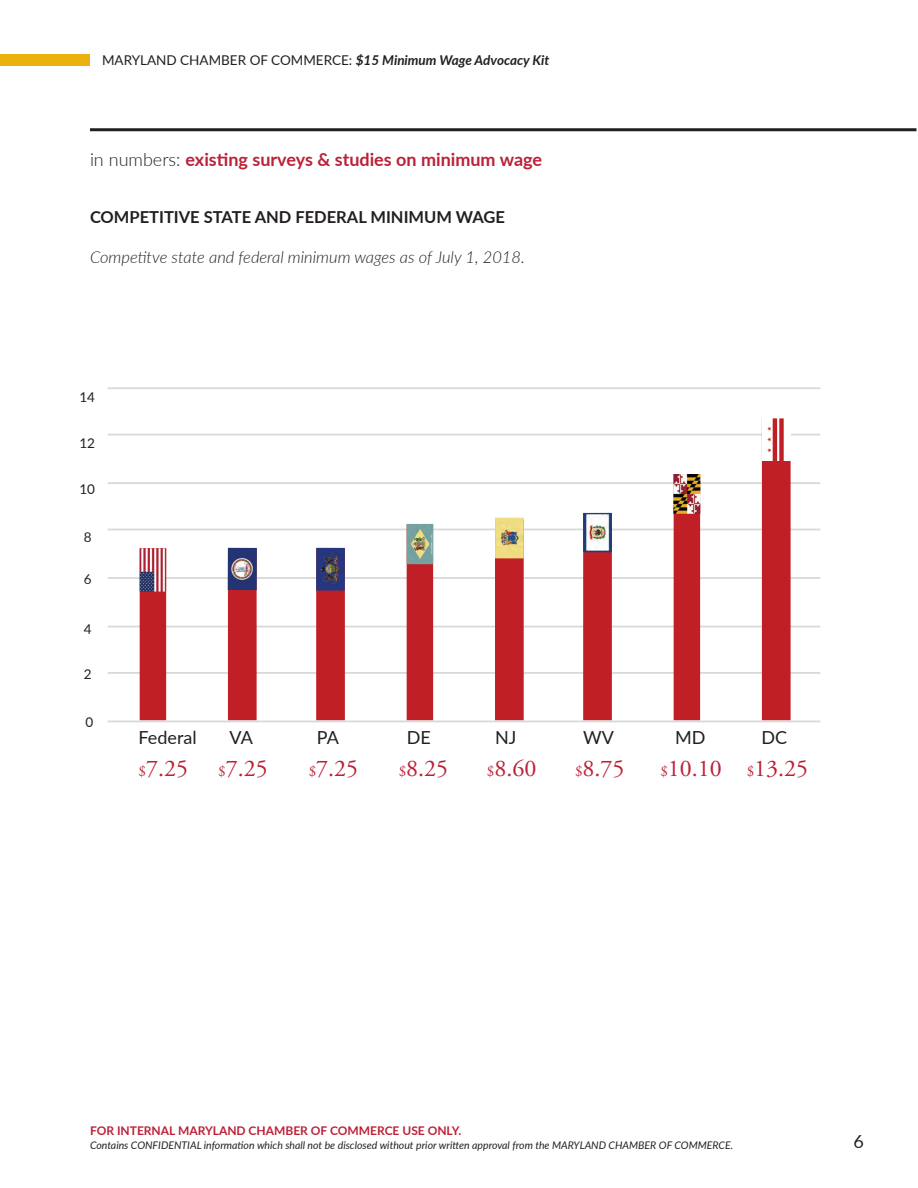
<style>
.page{position:relative;width:918px;height:1188px;background:#fff}
.page>*{position:absolute;margin:0;border:0;box-sizing:border-box;transform-origin:0 0}
.t1{font:24px "Adobe Garamond Pro";color:#bb2138}
.t2{font:700 18px "Lato";color:#bb2138}
.t3{font:18px "Lato";color:#231f20}
.t4{font:italic 300 16.5px "Lato";color:#231f20}
.t5{font:700 16.5px "Lato";color:#231f20}
.t6{font:13.5px "Lato";color:#231f20}
.t7{font:700 12px "Lato";color:#bb2138}
.t8{font:italic 10.5px "Lato";color:#231f20}
.s1{font-weight:700;font-style:italic}
.s2{font-weight:300;color:#231f20}
.s3{font-size:15px}
</style>
<div class="page">
<hr style="left:90px;top:128px;width:826px;height:3px;background:#231f20">
<div style="left:0;top:54px;width:90px;height:12px;background:#ebb10f"></div>
<hr style="left:108px;top:672px;width:712px;height:2px;background:#d9d9d8">
<hr style="left:108px;top:626px;width:712px;height:1px;background:#d9d9d8">
<hr style="left:108px;top:577px;width:712px;height:2px;background:#d9d9d8">
<hr style="left:108px;top:529px;width:712px;height:1px;background:#d9d9d8">
<hr style="left:108px;top:482px;width:712px;height:2px;background:#d9d9d8">
<hr style="left:108px;top:434px;width:712px;height:2px;background:#d9d9d8">
<hr style="left:108px;top:387px;width:712px;height:2px;background:#d9d9d8">
<svg style="left:140px;top:419px;width:651px;height:301px"></svg>
<img style="left:140px;top:548px;width:26px;height:44px">
<img style="left:228px;top:548px;width:29px;height:42px">
<img style="left:583px;top:513px;width:29px;height:39px">
<img style="left:316px;top:548px;width:29px;height:43px">
<img style="left:407px;top:524px;width:26px;height:40px">
<div style="left:762px;top:418px;width:29px;height:43px;background:#fff"></div>
<img style="left:767px;top:418px;width:17px;height:43px">
<img style="left:495px;top:518px;width:29px;height:40px">
<img style="left:673px;top:474px;width:27px;height:40px">
<hr style="left:108px;top:721px;width:712px;height:1px;background:#d9d9d8">
<p class="t6" style="left:102px;top:50px;width:449px">MARYLAND CHAMBER OF COMMERCE: <span class="s1">$15 Minimum Wage Advocacy Kit</span></p>
<p class="t2" style="left:90px;top:146px;width:454px"><span class="s2">in numbers:</span> existing surveys &amp; studies on minimum wage</p>
<p class="t5" style="left:90px;top:205px;width:417px">COMPETITIVE STATE AND FEDERAL MINIMUM WAGE</p>
<p class="t4" style="left:90px;top:245px;width:436px">Competitve state and federal minimum wages as of July 1, 2018.</p>
<p class="t6" style="left:80px;top:388px;width:17px">14</p>
<p class="t6" style="left:80px;top:433px;width:17px">12</p>
<p class="t6" style="left:80px;top:480px;width:17px">10</p>
<p class="t6" style="left:84px;top:528px;width:9px">8</p>
<p class="t6" style="left:84px;top:570px;width:9px">6</p>
<p class="t6" style="left:84px;top:619px;width:9px">4</p>
<p class="t6" style="left:84px;top:665px;width:9px">2</p>
<p class="t6" style="left:85px;top:712px;width:9px">0</p>
<p class="t3" style="left:139px;top:724px;width:60px">Federal</p>
<p class="t3" style="left:230px;top:724px;width:25px">VA</p>
<p class="t3" style="left:317px;top:724px;width:24px">PA</p>
<p class="t3" style="left:407px;top:724px;width:26px">DE</p>
<p class="t3" style="left:495px;top:724px;width:23px">NJ</p>
<p class="t3" style="left:583px;top:724px;width:32px">WV</p>
<p class="t3" style="left:675px;top:724px;width:32px">MD</p>
<p class="t3" style="left:761px;top:724px;width:27px">DC</p>
<p class="t1" style="left:139px;top:754px;width:51px"><span class="s3">$</span>7.25</p>
<p class="t1" style="left:218px;top:754px;width:51px"><span class="s3">$</span>7.25</p>
<p class="t1" style="left:309px;top:754px;width:51px"><span class="s3">$</span>7.25</p>
<p class="t1" style="left:399px;top:754px;width:51px"><span class="s3">$</span>8.25</p>
<p class="t1" style="left:487px;top:754px;width:51px"><span class="s3">$</span>8.60</p>
<p class="t1" style="left:575px;top:754px;width:51px"><span class="s3">$</span>8.75</p>
<p class="t1" style="left:660px;top:754px;width:63px"><span class="s3">$</span>10.10</p>
<p class="t1" style="left:747px;top:754px;width:63px"><span class="s3">$</span>13.25</p>
<p class="t7" style="left:90px;top:1121px;width:373px">FOR INTERNAL MARYLAND CHAMBER OF COMMERCE USE ONLY.</p>
<p class="t8" style="left:90px;top:1138px;width:645px">Contains CONFIDENTIAL information which shall not be disclosed without prior written approval from the MARYLAND CHAMBER OF COMMERCE.</p>
<h2 class="t3" style="left:854px;top:1129px;width:12px">6</h2>
</div>
